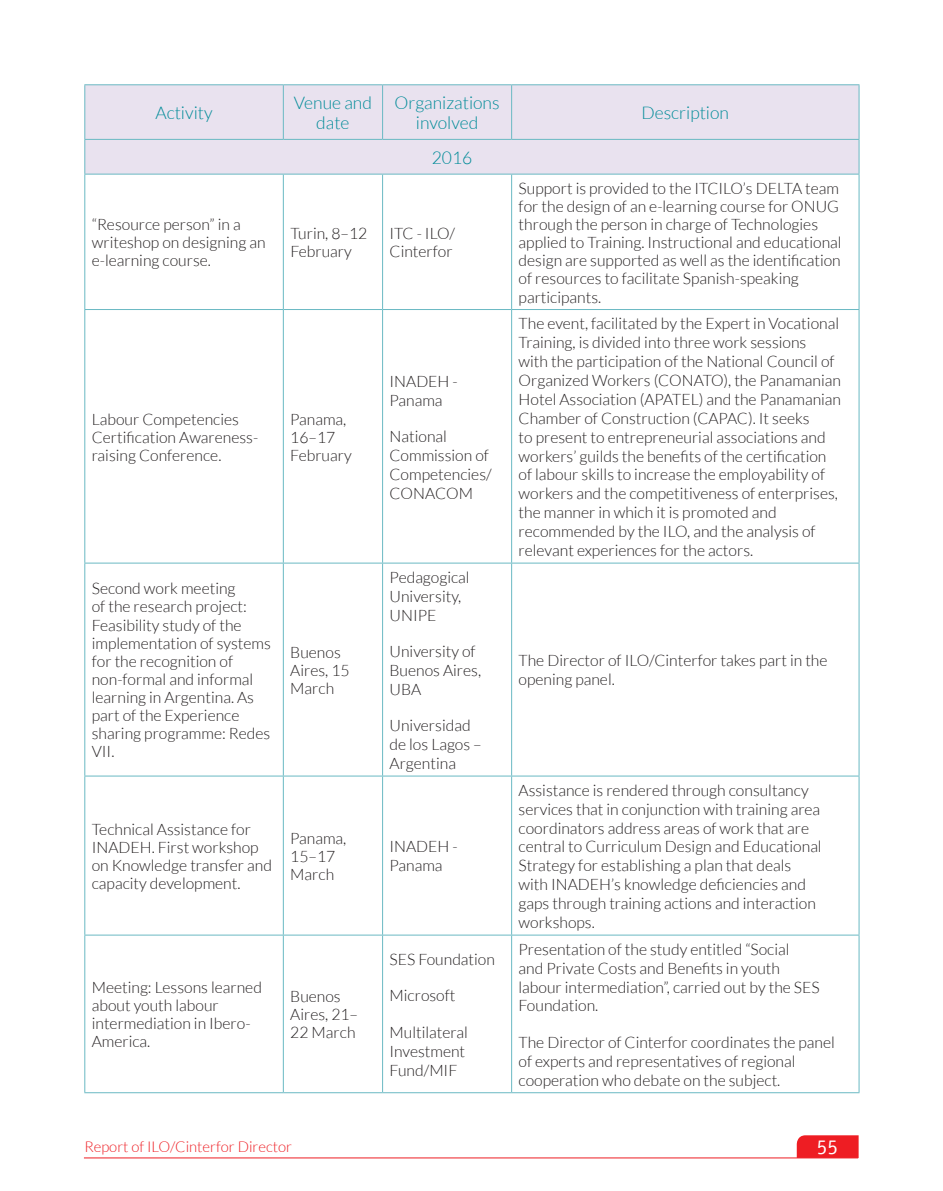
<style>
.page{position:relative;width:943px;height:1191px;background:#fff}
.page>*{position:absolute;margin:0;border:0;box-sizing:border-box;transform-origin:0 0}
.t1{font:21px "Officina Sans LT";color:#fff}
.t2{font:300 17.5px/20.1px "Lato";color:#008b98;text-align:center}
.t3{font:300 15.75px/18.9px "Lato";color:#231f20}
.t4{font:300 14.88px "Lato";color:#ee1d23}
</style>
<div class="page">
<svg style="left:796px;top:1135px;width:62px;height:22px"></svg>
<hr style="left:84px;top:1157px;width:774px;height:1px;background:#ee1d23">
<div style="left:85px;top:85px;width:773px;height:89px;background:#e9e2ef"></div>
<hr style="left:84px;top:84px;width:199px;height:1px;background:#6ab9c3">
<hr style="left:84px;top:85px;width:1px;height:54px;background:#6ab9c3">
<hr style="left:283px;top:84px;width:99px;height:1px;background:#6ab9c3">
<hr style="left:283px;top:85px;width:1px;height:54px;background:#6ab9c3">
<hr style="left:382px;top:84px;width:129px;height:1px;background:#6ab9c3">
<hr style="left:382px;top:85px;width:1px;height:54px;background:#6ab9c3">
<hr style="left:511px;top:84px;width:348px;height:1px;background:#6ab9c3">
<hr style="left:511px;top:85px;width:1px;height:54px;background:#6ab9c3">
<hr style="left:858px;top:85px;width:1px;height:54px;background:#6ab9c3">
<hr style="left:84px;top:139px;width:199px;height:1px;background:#6ab9c3">
<hr style="left:84px;top:140px;width:1px;height:34px;background:#6ab9c3">
<hr style="left:283px;top:139px;width:99px;height:1px;background:#6ab9c3">
<hr style="left:382px;top:139px;width:129px;height:1px;background:#6ab9c3">
<hr style="left:511px;top:139px;width:348px;height:1px;background:#6ab9c3">
<hr style="left:858px;top:140px;width:1px;height:34px;background:#6ab9c3">
<hr style="left:84px;top:174px;width:199px;height:1px;background:#6ab9c3">
<hr style="left:84px;top:174px;width:1px;height:135px;background:#6ab9c3">
<hr style="left:283px;top:174px;width:99px;height:1px;background:#6ab9c3">
<hr style="left:283px;top:174px;width:1px;height:135px;background:#6ab9c3">
<hr style="left:382px;top:174px;width:129px;height:1px;background:#6ab9c3">
<hr style="left:382px;top:174px;width:1px;height:135px;background:#6ab9c3">
<hr style="left:511px;top:174px;width:348px;height:1px;background:#6ab9c3">
<hr style="left:511px;top:174px;width:1px;height:135px;background:#6ab9c3">
<hr style="left:858px;top:174px;width:1px;height:135px;background:#6ab9c3">
<hr style="left:84px;top:309px;width:199px;height:1px;background:#6ab9c3">
<hr style="left:84px;top:310px;width:1px;height:252px;background:#6ab9c3">
<hr style="left:283px;top:309px;width:99px;height:1px;background:#6ab9c3">
<hr style="left:283px;top:310px;width:1px;height:252px;background:#6ab9c3">
<hr style="left:382px;top:309px;width:129px;height:1px;background:#6ab9c3">
<hr style="left:382px;top:310px;width:1px;height:252px;background:#6ab9c3">
<hr style="left:511px;top:309px;width:348px;height:1px;background:#6ab9c3">
<hr style="left:511px;top:310px;width:1px;height:252px;background:#6ab9c3">
<hr style="left:858px;top:310px;width:1px;height:252px;background:#6ab9c3">
<hr style="left:84px;top:562px;width:199px;height:1px;background:#6ab9c3">
<hr style="left:84px;top:563px;width:1px;height:212px;background:#6ab9c3">
<hr style="left:283px;top:562px;width:99px;height:1px;background:#6ab9c3">
<hr style="left:283px;top:563px;width:1px;height:212px;background:#6ab9c3">
<hr style="left:382px;top:562px;width:129px;height:1px;background:#6ab9c3">
<hr style="left:382px;top:563px;width:1px;height:212px;background:#6ab9c3">
<hr style="left:511px;top:562px;width:348px;height:1px;background:#6ab9c3">
<hr style="left:511px;top:563px;width:1px;height:212px;background:#6ab9c3">
<hr style="left:858px;top:563px;width:1px;height:212px;background:#6ab9c3">
<hr style="left:84px;top:775px;width:199px;height:1px;background:#6ab9c3">
<hr style="left:84px;top:776px;width:1px;height:158px;background:#6ab9c3">
<hr style="left:283px;top:775px;width:99px;height:1px;background:#6ab9c3">
<hr style="left:283px;top:776px;width:1px;height:158px;background:#6ab9c3">
<hr style="left:382px;top:775px;width:129px;height:1px;background:#6ab9c3">
<hr style="left:382px;top:776px;width:1px;height:158px;background:#6ab9c3">
<hr style="left:511px;top:775px;width:348px;height:1px;background:#6ab9c3">
<hr style="left:511px;top:776px;width:1px;height:158px;background:#6ab9c3">
<hr style="left:858px;top:776px;width:1px;height:158px;background:#6ab9c3">
<hr style="left:84px;top:934px;width:199px;height:1px;background:#6ab9c3">
<hr style="left:84px;top:935px;width:1px;height:157px;background:#6ab9c3">
<hr style="left:283px;top:934px;width:99px;height:1px;background:#6ab9c3">
<hr style="left:283px;top:935px;width:1px;height:157px;background:#6ab9c3">
<hr style="left:382px;top:934px;width:129px;height:1px;background:#6ab9c3">
<hr style="left:382px;top:935px;width:1px;height:157px;background:#6ab9c3">
<hr style="left:511px;top:934px;width:348px;height:1px;background:#6ab9c3">
<hr style="left:511px;top:935px;width:1px;height:157px;background:#6ab9c3">
<hr style="left:858px;top:935px;width:1px;height:157px;background:#6ab9c3">
<hr style="left:84px;top:1092px;width:199px;height:1px;background:#6ab9c3">
<hr style="left:283px;top:1092px;width:99px;height:1px;background:#6ab9c3">
<hr style="left:382px;top:1092px;width:129px;height:1px;background:#6ab9c3">
<hr style="left:511px;top:1092px;width:348px;height:1px;background:#6ab9c3">
<p class="t2" style="left:155px;top:103px;width:59px">Activity</p>
<p class="t2" style="left:294px;top:93px;width:80px">Venue and date</p>
<p class="t2" style="left:394px;top:93px;width:107px">Organizations involved</p>
<p class="t2" style="left:641px;top:103px;width:89px">Description</p>
<p class="t2" style="left:432px;top:147px;width:42px">2016</p>
<p class="t3" style="left:92px;top:215px;width:175px;line-height:18.2px">“Resource person” in a writeshop on designing an e-learning course.</p>
<p class="t3" style="left:290px;top:224px;width:79px;line-height:18.2px">Turin, 8–12<br>February</p>
<p class="t3" style="left:389px;top:224px;width:67px;line-height:18.2px">ITC - ILO/<br>Cinterfor</p>
<p class="t3" style="left:92px;top:410px;width:168px;line-height:18px">Labour Competencies<br>Certification Awareness&shy;raising Conference.</p>
<p class="t3" style="left:290px;top:410px;width:63px;line-height:18px">Panama,<br>16–17<br>February</p>
<p class="t3" style="left:92px;top:580px;width:181px;line-height:18px">Second work meeting<br>of the research project:<br>Feasibility study of the implementation of systems for the recognition of non-formal and informal learning in Argentina. As part of the Experience sharing programme: Redes<br>VII.</p>
<p class="t3" style="left:290px;top:643px;width:61px;line-height:18.2px">Buenos<br>Aires, 15<br>March</p>
<p class="t3" style="left:389px;top:371px;width:70px">INADEH -<br>Panama</p>
<p class="t3" style="left:389px;top:427px;width:104px">National<br>Commission of<br>Competencies/<br>CONACOM</p>
<p class="t3" style="left:389px;top:568px;width:82px">Pedagogical<br>University,<br>UNIPE</p>
<p class="t3" style="left:389px;top:642px;width:93px">University of<br>Buenos Aires,<br>UBA</p>
<p class="t3" style="left:389px;top:716px;width:94px">Universidad de los Lagos –<br>Argentina</p>
<p class="t3" style="left:92px;top:820px;width:182px;line-height:18.2px">Technical Assistance for<br>INADEH. First workshop on Knowledge transfer and capacity development.</p>
<p class="t3" style="left:290px;top:829px;width:58px;line-height:18.2px">Panama,<br>15–17<br>March</p>
<p class="t3" style="left:389px;top:837px;width:70px">INADEH -<br>Panama</p>
<p class="t3" style="left:92px;top:978px;width:172px;line-height:18.2px">Meeting: Lessons learned about youth labour intermediation in Ibero-<br>America.</p>
<p class="t3" style="left:290px;top:987px;width:69px;line-height:18.2px">Buenos<br>Aires, 21–<br>22 March</p>
<p class="t3" style="left:389px;top:950px;width:107px">SES Foundation</p>
<p class="t3" style="left:389px;top:986px;width:67px">Microsoft</p>
<p class="t3" style="left:389px;top:1022px;width:80px">Multilateral<br>Investment<br>Fund/MIF</p>
<p class="t3" style="left:518px;top:179px;width:324px;line-height:18.2px">Support is provided to the ITCILO’s DELTA team for the design of an e-learning course for ONUG through the person in charge of Technologies applied to Training. Instructional and educational design are supported as well as the identification of resources to facilitate Spanish-speaking participants.</p>
<p class="t3" style="left:518px;top:314px;width:324px">The event, facilitated by the Expert in Vocational Training, is divided into three work sessions<br>with the participation of the National Council of Organized Workers (CONATO), the Panamanian Hotel Association (APATEL) and the Panamanian Chamber of Construction (CAPAC). It seeks<br>to present to entrepreneurial associations and workers’ guilds the benefits of the certification of labour skills to increase the employability of workers and the competitiveness of enterprises, the manner in which it is promoted and recommended by the ILO, and the analysis of relevant experiences for the actors.</p>
<p class="t3" style="left:518px;top:651px;width:310px">The Director of ILO/Cinterfor takes part in the opening panel.</p>
<p class="t3" style="left:518px;top:780px;width:304px">Assistance is rendered through consultancy services that in conjunction with training area coordinators address areas of work that are central to Curriculum Design and Educational Strategy for establishing a plan that deals with INADEH’s knowledge deficiencies and gaps through training actions and interaction workshops.</p>
<p class="t3" style="left:518px;top:939px;width:303px">Presentation of the study entitled “Social<br>and Private Costs and Benefits in youth labour intermediation”, carried out by the SES Foundation.</p>
<p class="t3" style="left:518px;top:1032px;width:318px">The Director of Cinterfor coordinates the panel of experts and representatives of regional cooperation who debate on the subject.</p>
<p class="t4" style="left:84px;top:1138px;width:209px">Report of ILO/Cinterfor Director</p>
<h1 class="t1" style="left:817px;top:1134px;width:22px">55</h1>
</div>
